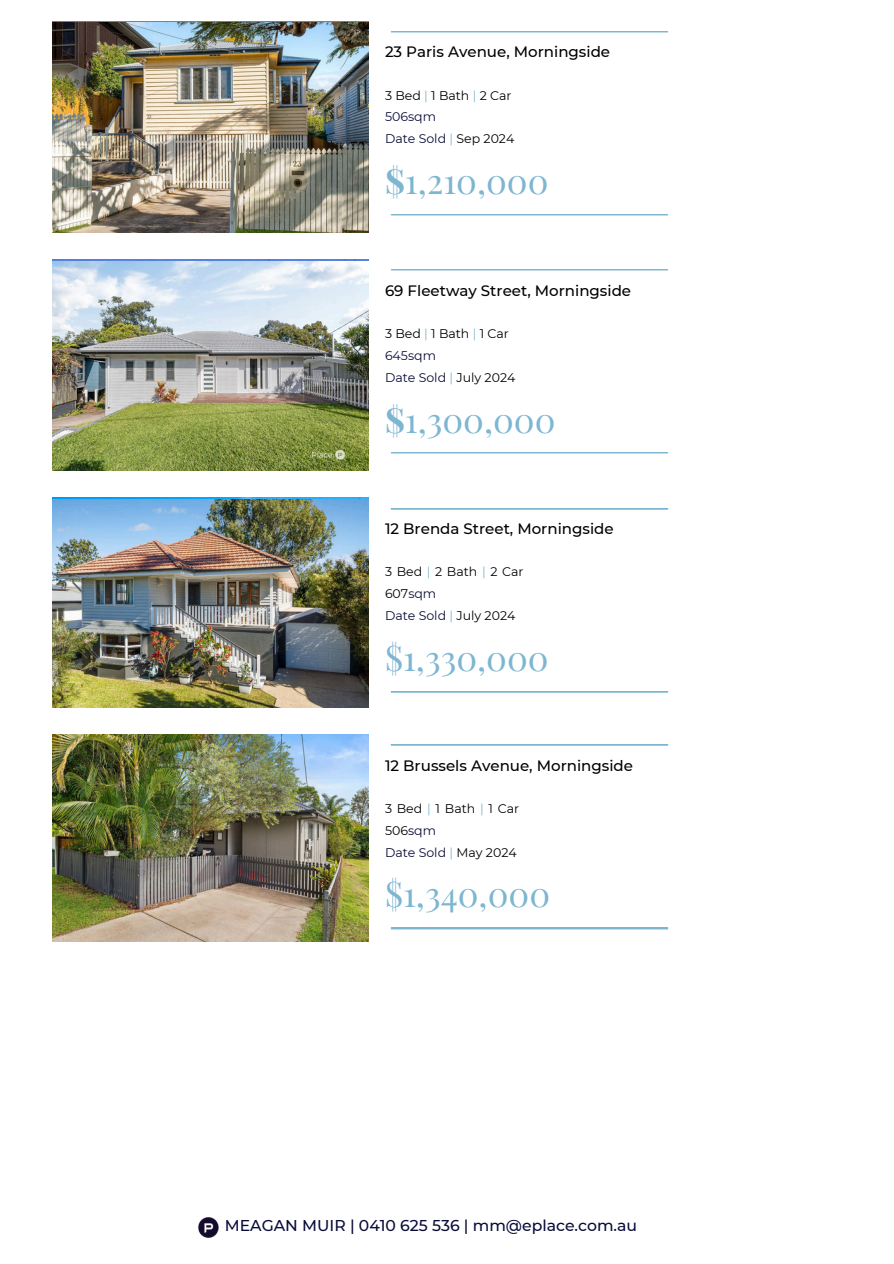
<style>
.page{position:relative;width:894px;height:1264px;background:#fff}
.page>*{position:absolute;margin:0;border:0;box-sizing:border-box;transform-origin:0 0}
.t1{font:34.65px "Playfair Display";color:#7db6d1}
.t2{font:500 15.6px "Montserrat";color:#090c39}
.t3{font:500 15px "Montserrat";color:#000}
.t4{font:12.6px "Montserrat";color:#090c39}
.t5{font:12.6px/21.9px "Montserrat";color:#000}
.s1{color:#7db6d1}
.s2{color:#000}
.s3{font-weight:700}
.s4{color:#090c39}
</style>
<div class="page">
<img style="left:198px;top:1217px;width:21px;height:20px">
<img style="left:390px;top:508px;width:279px;height:1px">
<img style="left:390px;top:691px;width:279px;height:1px">
<img style="left:390px;top:744px;width:279px;height:1px">
<img style="left:390px;top:927px;width:279px;height:2px">
<img style="left:53px;top:734px;width:315px;height:207px">
<img style="left:53px;top:500px;width:315px;height:207px">
<img style="left:53px;top:261px;width:315px;height:209px">
<img style="left:390px;top:452px;width:279px;height:2px">
<img style="left:390px;top:31px;width:279px;height:1px">
<img style="left:53px;top:23px;width:315px;height:209px">
<img style="left:390px;top:214px;width:279px;height:1px">
<h1 class="t3" style="left:385px;top:43px;width:226px">23 Paris Avenue, Morningside</h1>
<p class="t5" style="left:385px;top:84px;width:128px">3 Bed <span class="s1">|</span> 1 Bath <span class="s1">|</span> 2 Car</p>
<p class="t4" style="left:385px;top:109px;width:52px">506sqm</p>
<p class="t4" style="left:385px;top:131px;width:131px">Date Sold <span class="s1">|</span> <span class="s2">Sep 2024</span></p>
<p class="t1" style="left:385px;top:157px;width:165px"><span class="s3">$</span>1,210,000</p>
<p class="t3" style="left:385px;top:281px;width:247px">69 Fleetway Street, Morningside</p>
<h1 class="t5" style="left:385px;top:322px;width:125px">3 Bed <span class="s1">|</span> 1 Bath <span class="s1">|</span> 1 Car</h1>
<p class="t4" style="left:385px;top:348px;width:52px">645sqm</p>
<p class="t4" style="left:385px;top:369px;width:132px">Date Sold <span class="s1">|</span> <span class="s2">July 2024</span></p>
<p class="t1" style="left:385px;top:395px;width:172px"><span class="s3">$</span>1,300,000</p>
<p class="t3" style="left:385px;top:519px;width:230px">12 Brenda Street, Morningside</p>
<p class="t5" style="left:385px;top:561px;width:140px">3 Bed <span class="s1">|</span> 2 Bath <span class="s1">|</span> 2 Car<br>607<span class="s4">sqm</span></p>
<p class="t4" style="left:385px;top:608px;width:132px">Date Sold <span class="s1">|</span> <span class="s2">July 2024</span></p>
<p class="t1" style="left:385px;top:633px;width:165px">$1,330,000</p>
<p class="t3" style="left:385px;top:756px;width:249px">12 Brussels Avenue, Morningside</p>
<p class="t5" style="left:385px;top:797px;width:136px">3 Bed <span class="s1">|</span> 1 Bath <span class="s1">|</span> 1 Car<br>506<span class="s4">sqm</span></p>
<p class="t4" style="left:385px;top:844px;width:133px">Date Sold <span class="s1">|</span> <span class="s2">May 2024</span></p>
<h1 class="t1" style="left:385px;top:869px;width:167px">$1,340,000</h1>
<p class="t2" style="left:225px;top:1215px;width:413px">MEAGAN MUIR | 0410 625 536 | mm@eplace.com.au</p>
</div>
